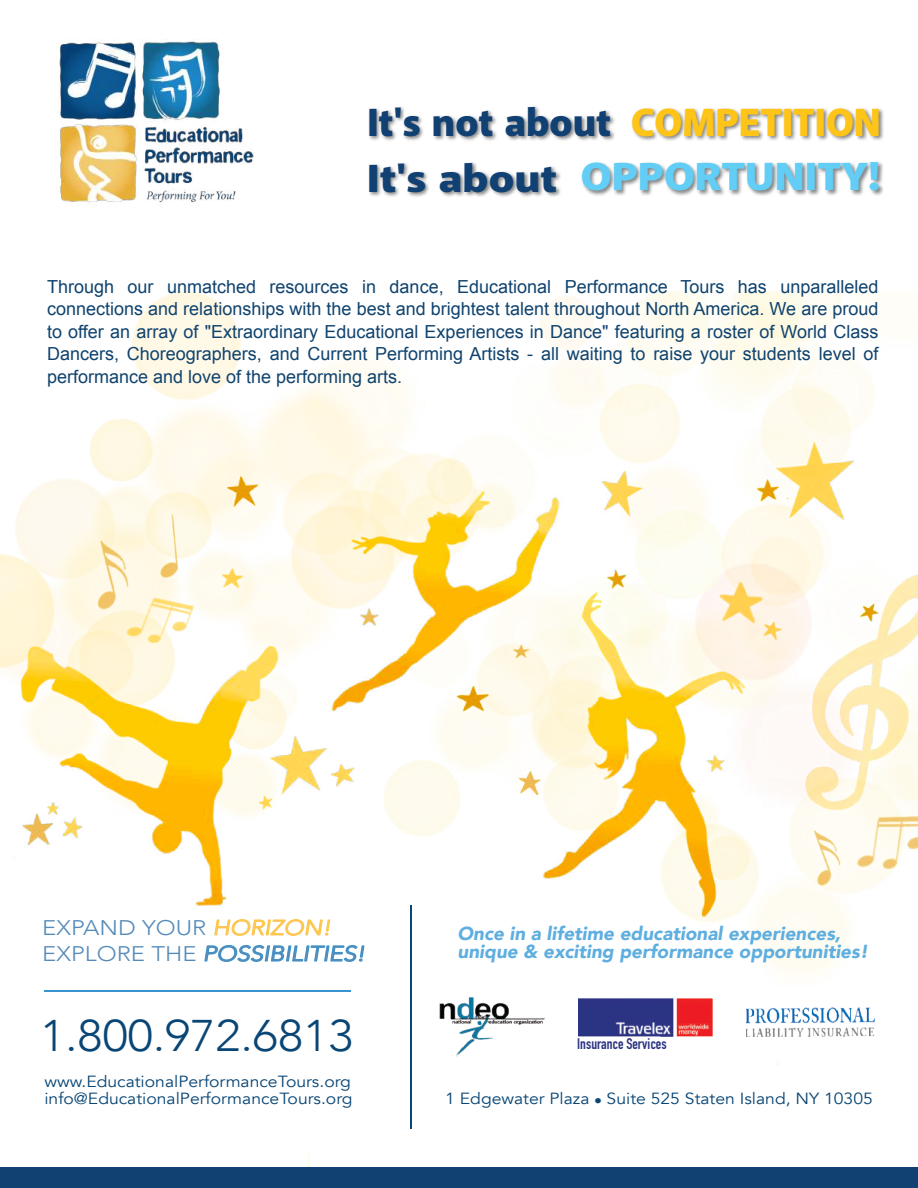
<style>
.page{position:relative;width:918px;height:1188px;background:#fff}
.page>*{position:absolute;margin:0;border:0;box-sizing:border-box;transform-origin:0 0}
.t1{font:300 44.25px "Avenir";color:#094675;scale:1.09 1}
.t2{font:900 39.75px/55.9px "Akagi Pro";color:#114072}
.t3{font:900 39.75px "Akagi Pro";color:#62cdf5;scale:1.13 1}
.t4{font:900 39.75px "Akagi Pro";color:#fec418}
.t5{font:300 21.15px/26px "Avenir";color:#568bb9;scale:1.13 1}
.t6{font:italic 900 18.9px/18px "Avenir";color:#5faee0}
.t7{font:18px/22.5px "Arial";color:#10436e;text-align:justify}
.t8{font:16.2px/16.2px "Avenir";color:#094675;scale:1.09 1}
.t9{font:700 15.15px "DIN Condensed";color:#2c3482}
.s1{font-style:italic;color:#fdc64e}
.s2{font-style:italic;color:#3994ce}
</style>
<div class="page">
<img style="left:0;top:292px;width:918px;height:876px">
<img style="left:59px;top:41px;width:195px;height:162px">
<div style="left:0;top:1168px;width:918px;height:20px;background:#114072"></div>
<img style="left:632px;top:108px;width:252px;height:33px">
<img style="left:582px;top:162px;width:301px;height:34px">
<img style="left:369px;top:106px;width:246px;height:35px">
<img style="left:369px;top:162px;width:192px;height:35px">
<hr style="left:45px;top:990px;width:306px;height:2px;background:#3994ce">
<img style="left:439px;top:996px;width:106px;height:61px">
<img style="left:578px;top:999px;width:135px;height:37px">
<img style="left:746px;top:1008px;width:128px;height:29px">
<hr style="left:411px;top:905px;width:1px;height:223px;background:#094675">
<h2 class="t2" style="left:367px;top:98px;width:245px">It's not about<br>It's about</h2>
<h2 class="t4" style="left:631px;top:106px;width:251px">COMPETITION</h2>
<h2 class="t3" style="left:581px;top:161px;width:267px">OPPORTUNITY!</h2>
<p class="t7" style="left:47px;top:277px;width:833px">Through our unmatched resources in dance, Educational Performance Tours has unparalleled connections and relationships with the best and brightest talent throughout North America. We are proud to offer an array of "Extraordinary Educational Experiences in Dance" featuring a roster of World Class Dancers, Choreographers, and Current Performing Artists - all waiting to raise your students level of performance and love of the performing arts.</p>
<p class="t5" style="left:42px;top:915px;width:287px">EXPAND YOUR <span class="s1">HORIZON!<br></span>EXPLORE THE <span class="s2">POSSIBILITIES!</span></p>
<h1 class="t1" style="left:40px;top:1007px;width:289px">1.800.972.6813</h1>
<p class="t8" style="left:44px;top:1074px;width:284px">www.EducationalPerformanceTours.org info@EducationalPerformanceTours.org</p>
<p class="t6" style="left:458px;top:925px;width:412px">Once in a lifetime educational experiences, unique &amp; exciting performance opportunities!</p>
<p class="t9" style="left:577px;top:1038px;width:91px">Insurance Services</p>
<p class="t8" style="left:445px;top:1090px;width:394px">1 Edgewater Plaza ● Suite 525 Staten Island, NY 10305</p>
</div>
